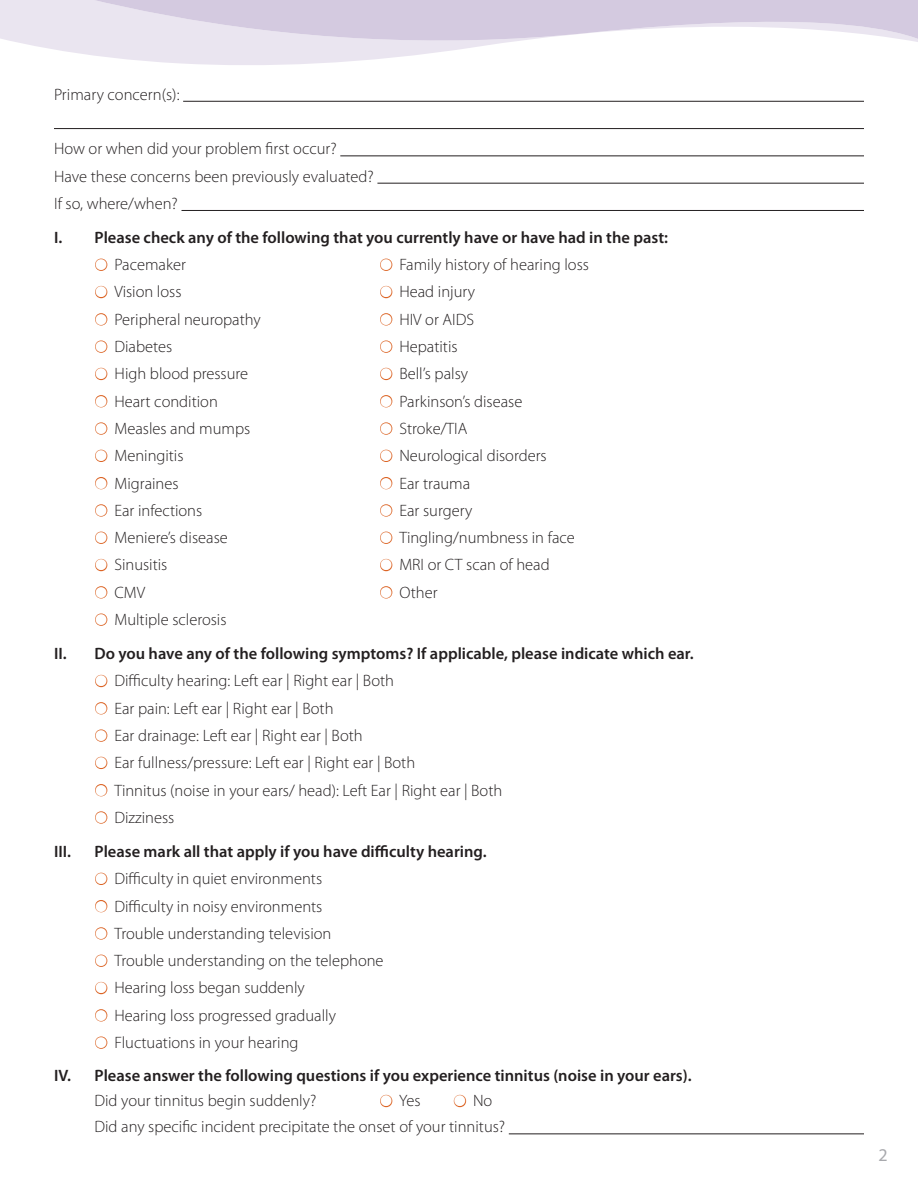
<style>
.page{position:relative;width:918px;height:1188px;background:#fff}
.page>*{position:absolute;margin:0;border:0;box-sizing:border-box;transform-origin:0 0}
.t1{font:18px "Myriad Pro";color:#a8a9ad}
.t2{font:300 16.5px/27.3px "Myriad Pro";color:#231f20}
.t3{font:600 16.5px/27.3px "Myriad Pro";color:#231f20}
.s1{font-weight:300}
.s2{font-weight:600}
</style>
<div class="page">
<hr style="left:183px;top:101px;width:681px;height:1px;background:#231f20">
<hr style="left:54px;top:128px;width:810px;height:1px;background:#231f20">
<hr style="left:340px;top:155px;width:524px;height:1px;background:#231f20">
<hr style="left:377px;top:183px;width:487px;height:1px;background:#231f20">
<hr style="left:182px;top:210px;width:682px;height:1px;background:#231f20">
<hr style="left:509px;top:1133px;width:355px;height:1px;background:#231f20">
<svg style="left:27px;top:44px;width:466px;height:21px;fill:#eae5f0"></svg>
<svg style="left:0;top:0;width:918px;height:44px;background:#dfd8e8"></svg>
<svg style="left:95px;top:258px;width:13px;height:13px"></svg>
<svg style="left:380px;top:258px;width:13px;height:13px"></svg>
<svg style="left:95px;top:285px;width:13px;height:14px"></svg>
<svg style="left:380px;top:285px;width:13px;height:14px"></svg>
<svg style="left:95px;top:313px;width:13px;height:13px"></svg>
<svg style="left:380px;top:313px;width:13px;height:13px"></svg>
<svg style="left:95px;top:340px;width:13px;height:13px"></svg>
<svg style="left:380px;top:340px;width:13px;height:13px"></svg>
<svg style="left:95px;top:367px;width:13px;height:14px"></svg>
<svg style="left:380px;top:367px;width:13px;height:14px"></svg>
<svg style="left:95px;top:395px;width:13px;height:13px"></svg>
<svg style="left:380px;top:395px;width:13px;height:13px"></svg>
<svg style="left:95px;top:422px;width:13px;height:13px"></svg>
<svg style="left:380px;top:422px;width:13px;height:13px"></svg>
<svg style="left:95px;top:449px;width:13px;height:13px"></svg>
<svg style="left:380px;top:449px;width:13px;height:13px"></svg>
<svg style="left:95px;top:477px;width:13px;height:13px"></svg>
<svg style="left:380px;top:477px;width:13px;height:13px"></svg>
<svg style="left:95px;top:504px;width:13px;height:13px"></svg>
<svg style="left:380px;top:504px;width:13px;height:13px"></svg>
<svg style="left:95px;top:531px;width:13px;height:13px"></svg>
<svg style="left:380px;top:531px;width:13px;height:13px"></svg>
<svg style="left:95px;top:558px;width:13px;height:14px"></svg>
<svg style="left:380px;top:558px;width:13px;height:14px"></svg>
<svg style="left:95px;top:586px;width:13px;height:13px"></svg>
<svg style="left:380px;top:586px;width:13px;height:13px"></svg>
<svg style="left:95px;top:613px;width:13px;height:13px"></svg>
<svg style="left:95px;top:674px;width:13px;height:14px"></svg>
<svg style="left:95px;top:702px;width:13px;height:13px"></svg>
<svg style="left:95px;top:729px;width:13px;height:13px"></svg>
<svg style="left:95px;top:756px;width:13px;height:14px"></svg>
<svg style="left:95px;top:784px;width:13px;height:13px"></svg>
<svg style="left:95px;top:811px;width:13px;height:13px"></svg>
<svg style="left:95px;top:872px;width:13px;height:13px"></svg>
<svg style="left:95px;top:900px;width:13px;height:13px"></svg>
<svg style="left:95px;top:927px;width:13px;height:13px"></svg>
<svg style="left:95px;top:954px;width:13px;height:13px"></svg>
<svg style="left:95px;top:981px;width:13px;height:14px"></svg>
<svg style="left:95px;top:1009px;width:13px;height:13px"></svg>
<svg style="left:95px;top:1036px;width:13px;height:13px"></svg>
<svg style="left:380px;top:1094px;width:13px;height:14px"></svg>
<svg style="left:453px;top:1094px;width:14px;height:14px"></svg>
<p class="t2" style="left:54px;top:80px;width:127px">Primary concern(s):</p>
<p class="t2" style="left:54px;top:135px;width:321px">How or when did your problem first occur?<br>Have these concerns been previously evaluated?<br>If so, where/when?</p>
<p class="t3" style="left:114px;top:223px;width:555px;text-indent:-60px">I. Please check any of the following that you currently have or have had in the past:<br><span class="s1">Pacemaker</span></p>
<p class="t2" style="left:399px;top:251px;width:191px">Family history of hearing loss</p>
<p class="t2" style="left:114px;top:278px;width:69px">Vision loss</p>
<p class="t2" style="left:399px;top:278px;width:77px">Head injury</p>
<p class="t2" style="left:114px;top:305px;width:148px">Peripheral neuropathy</p>
<p class="t2" style="left:399px;top:305px;width:76px">HIV or AIDS</p>
<p class="t2" style="left:114px;top:333px;width:59px">Diabetes</p>
<p class="t2" style="left:399px;top:333px;width:60px">Hepatitis</p>
<p class="t2" style="left:114px;top:360px;width:135px">High blood pressure</p>
<p class="t2" style="left:399px;top:360px;width:70px">Bell’s palsy</p>
<p class="t2" style="left:114px;top:387px;width:105px">Heart condition</p>
<p class="t2" style="left:399px;top:387px;width:124px">Parkinson’s disease</p>
<p class="t2" style="left:114px;top:415px;width:137px">Measles and mumps</p>
<p class="t2" style="left:399px;top:415px;width:69px">Stroke/TIA</p>
<p class="t2" style="left:114px;top:442px;width:71px">Meningitis</p>
<p class="t2" style="left:399px;top:442px;width:149px">Neurological disorders</p>
<p class="t2" style="left:114px;top:469px;width:66px">Migraines</p>
<p class="t2" style="left:399px;top:469px;width:72px">Ear trauma</p>
<p class="t2" style="left:114px;top:497px;width:89px">Ear infections</p>
<p class="t2" style="left:399px;top:497px;width:74px">Ear surgery</p>
<p class="t2" style="left:114px;top:524px;width:115px">Meniere’s disease</p>
<p class="t2" style="left:399px;top:524px;width:177px">Tingling/numbness in face</p>
<p class="t2" style="left:114px;top:551px;width:55px">Sinusitis</p>
<p class="t2" style="left:399px;top:551px;width:152px">MRI or CT scan of head</p>
<p class="t2" style="left:114px;top:578px;width:32px">CMV</p>
<p class="t2" style="left:399px;top:578px;width:40px">Other</p>
<p class="t2" style="left:114px;top:606px;width:114px">Multiple sclerosis</p>
<p class="t2" style="left:114px;top:640px;width:581px;text-indent:-60px"><span class="s2">II. Do you have any of the following symptoms? If applicable, please indicate which ear.<br></span>Difficulty hearing: Left ear | Right ear | Both<br>Ear pain: Left ear | Right ear | Both<br>Ear drainage: Left ear | Right ear | Both<br>Ear fullness/pressure: Left ear | Right ear | Both<br>Tinnitus (noise in your ears/ head): Left Ear | Right ear | Both<br>Dizziness</p>
<p class="t3" style="left:54px;top:837px;width:18px">III.</p>
<p class="t2" style="left:114px;top:838px;width:374px;text-indent:-20px"><span class="s2">Please mark all that apply if you have difficulty hearing.<br></span>Difficulty in quiet environments<br>Difficulty in noisy environments<br>Trouble understanding television<br>Trouble understanding on the telephone<br>Hearing loss began suddenly<br>Hearing loss progressed gradually<br>Fluctuations in your hearing</p>
<p class="t3" style="left:94px;top:1062px;width:599px;line-height:25.8px;text-indent:-40px">IV. Please answer the following questions if you experience tinnitus (noise in your ears).<br><span class="s1">Did your tinnitus begin suddenly?</span></p>
<p class="t2" style="left:95px;top:1088px;width:412px;line-height:25.8px;text-indent:378px">No<br>Did any specific incident precipitate the onset of your tinnitus?</p>
<p class="t2" style="left:399px;top:1087px;width:23px">Yes</p>
<p class="t1" style="left:879px;top:1144px;width:11px">2</p>
</div>
